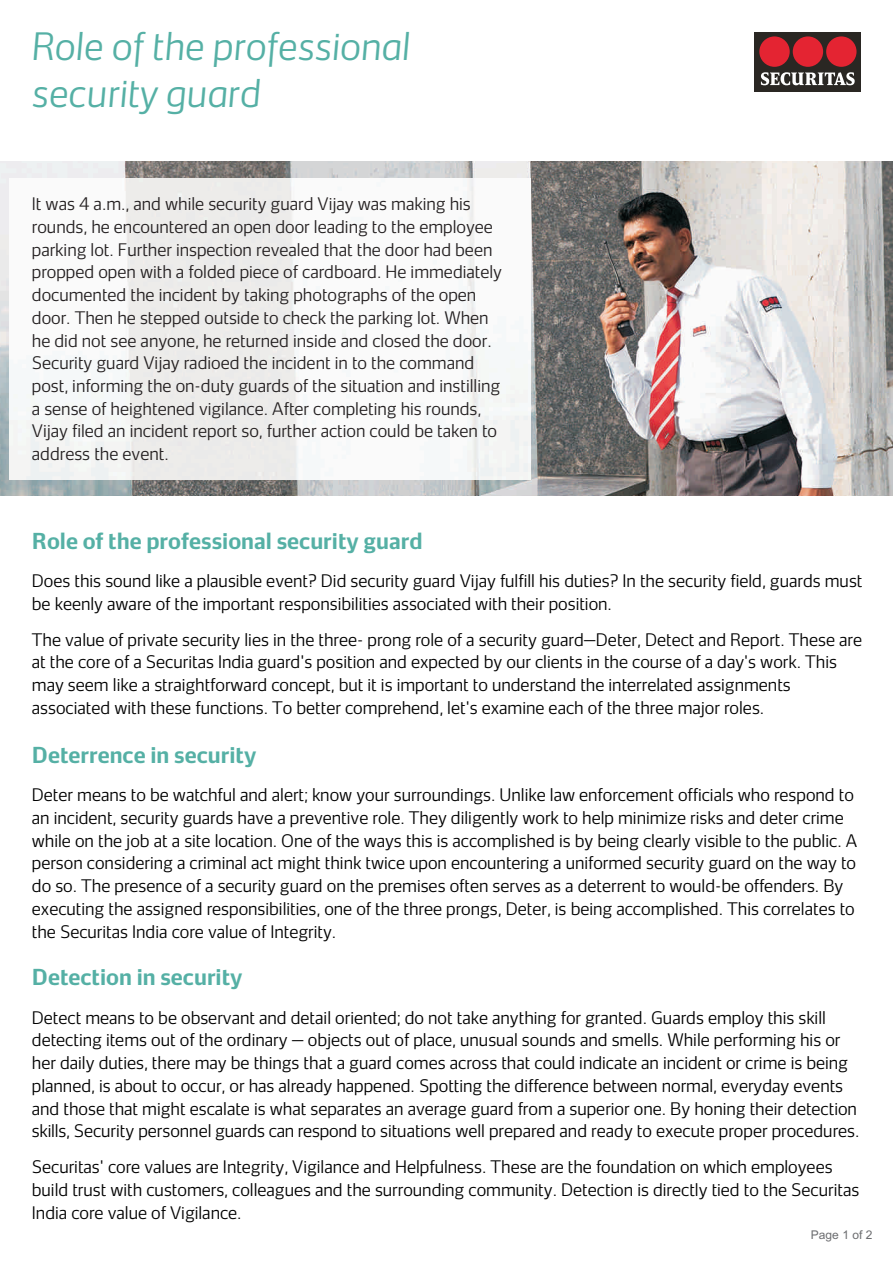
<style>
.page{position:relative;width:893px;height:1263px;background:#fff}
.page>*{position:absolute;margin:0;border:0;box-sizing:border-box;transform-origin:0 0}
.t1{font:italic 300 36px/47px "Securitas Sans TT";color:#55b0a5}
.t2{font:300 21px "Securitas Sans TT";color:#55b0a5}
.t3{font:300 16.5px/22.8px "Securitas Sans TT";color:#000}
.t4{font:300 16.5px/22.8px "Securitas Sans TT";color:#231f20}
.t5{font:12px "Arial";color:#6c6d70}
</style>
<div class="page">
<div style="left:755px;top:32px;width:106px;height:59px;background:#2a2723"></div>
<div style="left:759px;top:36px;width:31px;height:31px;background:#e42432;border-radius:50%"></div>
<div style="left:826px;top:36px;width:30px;height:31px;background:#e42432;border-radius:50%"></div>
<div style="left:793px;top:36px;width:30px;height:31px;background:#e42432;border-radius:50%"></div>
<svg style="left:761px;top:72px;width:94px;height:13px"></svg>
<img style="left:0;top:162px;width:893px;height:334px">
<img style="left:9px;top:178px;width:521px;height:301px">
<h1 class="t1" style="left:32px;top:25px;width:380px">Role of the professional security guard</h1>
<p class="t4" style="left:32px;top:194px;width:472px">It was 4 a.m., and while security guard Vijay was making his rounds, he encountered an open door leading to the employee parking lot. Further inspection revealed that the door had been propped open with a folded piece of cardboard. He immediately documented the incident by taking photographs of the open door. Then he stepped outside to check the parking lot. When he did not see anyone, he returned inside and closed the door.<br>Security guard Vijay radioed the incident in to the command post, informing the on-duty guards of the situation and instilling a sense of heightened vigilance. After completing his rounds, Vijay filed an incident report so, further action could be taken to address the event.</p>
<p class="t2" style="left:32px;top:532px;width:392px">Role of the professional security guard</p>
<p class="t3" style="left:32px;top:570px;width:832px">Does this sound like a plausible event? Did security guard Vijay fulfill his duties? In the security field, guards must be keenly aware of the important responsibilities associated with their position.</p>
<p class="t3" style="left:32px;top:629px;width:832px">The value of private security lies in the three- prong role of a security guard—Deter, Detect and Report. These are at the core of a Securitas India guard's position and expected by our clients in the course of a day's work. This may seem like a straightforward concept, but it is important to understand the interrelated assignments associated with these functions. To better comprehend, let's examine each of the three major roles.</p>
<p class="t2" style="left:32px;top:746px;width:226px">Deterrence in security</p>
<p class="t3" style="left:32px;top:785px;width:827px">Deter means to be watchful and alert; know your surroundings. Unlike law enforcement officials who respond to an incident, security guards have a preventive role. They diligently work to help minimize risks and deter crime while on the job at a site location. One of the ways this is accomplished is by being clearly visible to the public. A person considering a criminal act might think twice upon encountering a uniformed security guard on the way to do so. The presence of a security guard on the premises often serves as a deterrent to would-be offenders. By executing the assigned responsibilities, one of the three prongs, Deter, is being accomplished. This correlates to the Securitas India core value of Integrity.</p>
<p class="t2" style="left:32px;top:968px;width:212px">Detection in security</p>
<p class="t3" style="left:32px;top:1007px;width:829px">Detect means to be observant and detail oriented; do not take anything for granted. Guards employ this skill detecting items out of the ordinary — objects out of place, unusual sounds and smells. While performing his or her daily duties, there may be things that a guard comes across that could indicate an incident or crime is being planned, is about to occur, or has already happened. Spotting the difference between normal, everyday events and those that might escalate is what separates an average guard from a superior one. By honing their detection skills, Security personnel guards can respond to situations well prepared and ready to execute proper procedures.</p>
<p class="t3" style="left:32px;top:1157px;width:829px">Securitas' core values are Integrity, Vigilance and Helpfulness. These are the foundation on which employees build trust with customers, colleagues and the surrounding community. Detection is directly tied to the Securitas<br>India core value of Vigilance.</p>
<p class="t5" style="left:811px;top:1230px;width:63px">Page 1 of 2</p>
</div>
